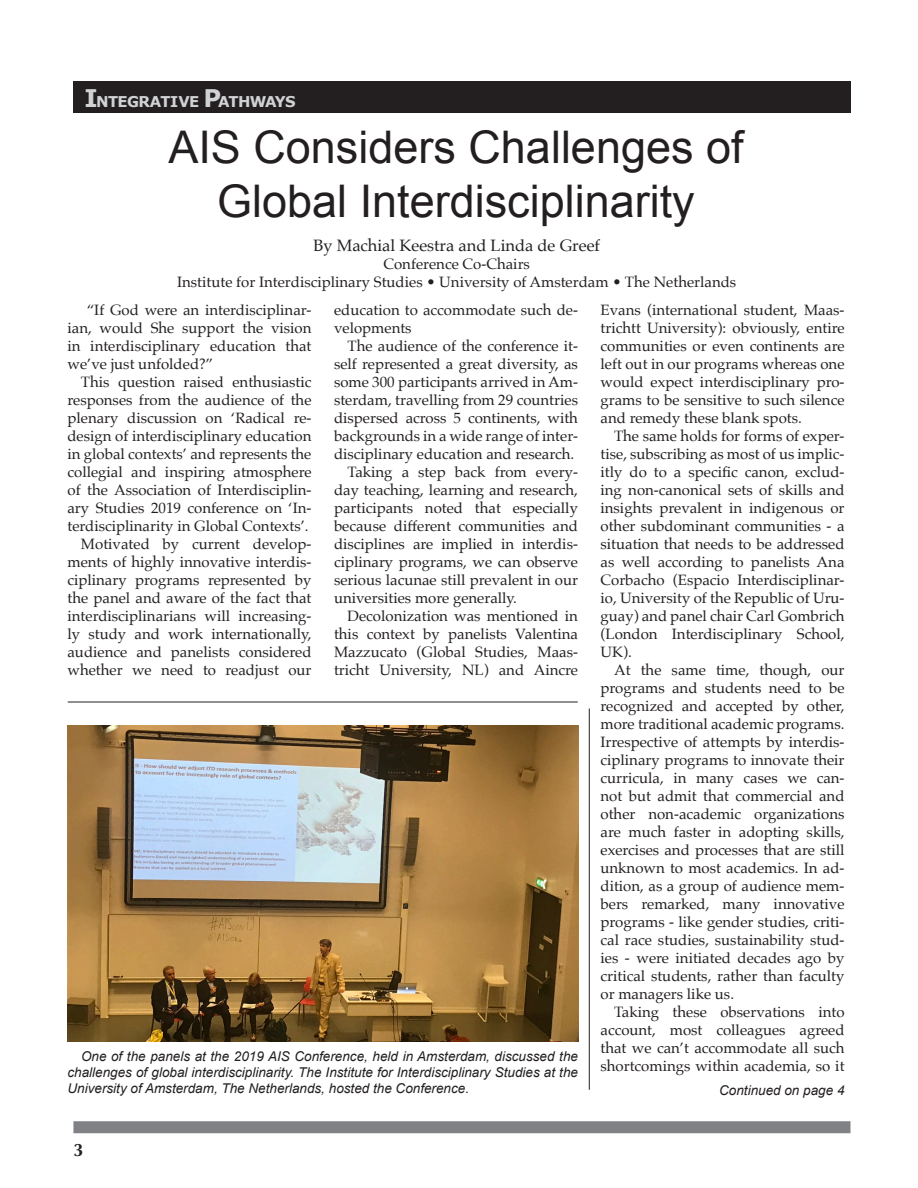
<style>
.page{position:relative;width:918px;height:1188px;background:#fff}
.page>*{position:absolute;margin:0;border:0;box-sizing:border-box;transform-origin:0 0}
.t1{font:45px "Arial";color:#231f20}
.t2{font:700 18px "Optima";color:#231f20}
.t3{font:16.5px "Palatino";color:#231f20}
.t4{font:15px/18px "Palatino";color:#231f20;text-align:justify}
.t5{font:700 14.85px "Verdana";letter-spacing:-.045em;color:#d1d2d4}
.t6{font:italic 13.5px/16.2px "Arial";color:#231f20;text-align:justify}
.s1{font-size:24.3px}
</style>
<div class="page">
<div style="left:73px;top:1121px;width:777px;height:12px;background:#808285"></div>
<div style="left:73px;top:81px;width:777px;height:32px;background:#231f20"></div>
<img style="left:68px;top:726px;width:510px;height:316px">
<hr style="left:68px;top:702px;width:510px;height:1px;background:#231f20">
<hr style="left:589px;top:708px;width:1px;height:382px;background:#231f20">
<p class="t5" style="left:85px;top:92px;width:212px"><span class="s1">I</span>NTEGRATIVE <span class="s1">P</span>ATHWAYS</p>
<p class="t1" style="left:168px;top:118px;width:577px">AIS Considers Challenges of</p>
<p class="t1" style="left:217px;top:172px;width:479px">Global Interdisciplinarity</p>
<p class="t3" style="left:313px;top:232px;width:288px">By Machial Keestra and Linda de Greef</p>
<p class="t4" style="left:177px;top:255px;width:561px;text-align:center">Conference Co-Chairs<br>Institute for Interdisciplinary Studies • University of Amsterdam • The Netherlands</p>
<p class="t4" style="left:67px;top:301px;width:246px;text-indent:19px">“If God were an interdisciplinar&shy;ian, would She support the vision in interdisciplinary education that we’ve just unfolded?”</p>
<p class="t4" style="left:67px;top:373px;width:246px;text-indent:14px">This question raised enthusiastic responses from the audience of the plenary discussion on ‘Radical re&shy;design of interdisciplinary education in global contexts’ and represents the collegial and inspiring atmosphere of the Association of Interdisciplin&shy;ary Studies 2019 conference on ‘In&shy;terdisciplinarity in Global Contexts’.</p>
<p class="t4" style="left:67px;top:535px;width:246px;text-indent:14px">Motivated by current develop&shy;ments of highly innovative interdis&shy;ciplinary programs represented by the panel and aware of the fact that interdisciplinarians will increasing&shy;ly study and work internationally, audience and panelists considered whether we need to readjust our</p>
<p class="t4" style="left:334px;top:301px;width:246px">education to accommodate such de&shy;velopments</p>
<p class="t4" style="left:334px;top:337px;width:246px;text-indent:14px">The audience of the conference it&shy;self represented a great diversity, as some 300 participants arrived in Am&shy;sterdam, travelling from 29 countries dispersed across 5 continents, with backgrounds in a wide range of inter&shy;disciplinary education and research.</p>
<p class="t4" style="left:334px;top:463px;width:246px;text-indent:14px">Taking a step back from every&shy;day teaching, learning and research, participants noted that especially because different communities and disciplines are implied in interdis&shy;ciplinary programs, we can observe serious lacunae still prevalent in our universities more generally.</p>
<p class="t4" style="left:334px;top:607px;width:246px;text-indent:14px">Decolonization was mentioned in this context by panelists Valentina Mazzucato (Global Studies, Maas&shy;tricht University, NL) and Aincre</p>
<p class="t4" style="left:601px;top:301px;width:246px">Evans (international student, Maas&shy;trichtt University): obviously, entire communities or even continents are left out in our programs whereas one would expect interdisciplinary pro&shy;grams to be sensitive to such silence and remedy these blank spots.</p>
<p class="t4" style="left:601px;top:427px;width:246px;text-indent:14px">The same holds for forms of exper&shy;tise, subscribing as most of us implic&shy;itly do to a specific canon, exclud&shy;ing non-canonical sets of skills and insights prevalent in indigenous or other subdominant communities - a situation that needs to be addressed as well according to panelists Ana Corbacho (Espacio Interdisciplinar&shy;io, University of the Republic of Uru&shy;guay) and panel chair Carl Gombrich (London Interdisciplinary School, UK).</p>
<p class="t4" style="left:601px;top:661px;width:246px;text-indent:14px">At the same time, though, our programs and students need to be recognized and accepted by other, more traditional academic programs.<br>Irrespective of attempts by interdis&shy;ciplinary programs to innovate their curricula, in many cases we can&shy;not but admit that commercial and other non-academic organizations are much faster in adopting skills, exercises and processes that are still unknown to most academics. In ad&shy;dition, as a group of audience mem&shy;bers remarked, many innovative programs - like gender studies, criti&shy;cal race studies, sustainability stud&shy;ies - were initiated decades ago by critical students, rather than faculty or managers like us.</p>
<p class="t4" style="left:601px;top:1003px;width:246px;text-indent:14px">Taking these observations into account, most colleagues agreed that we can’t accommodate all such shortcomings within academia, so it</p>
<p class="t6" style="left:68px;top:1048px;width:512px;text-indent:14px">One of the panels at the 2019 AIS Conference, held in Amsterdam, discussed the challenges of global interdisciplinarity. The Institute for Interdisciplinary Studies at the University of Amsterdam, The Netherlands, hosted the Conference.</p>
<p class="t6" style="left:719px;top:1082px;width:127px">Continued on page 4</p>
<p class="t2" style="left:73px;top:1140px;width:12px">3</p>
</div>
